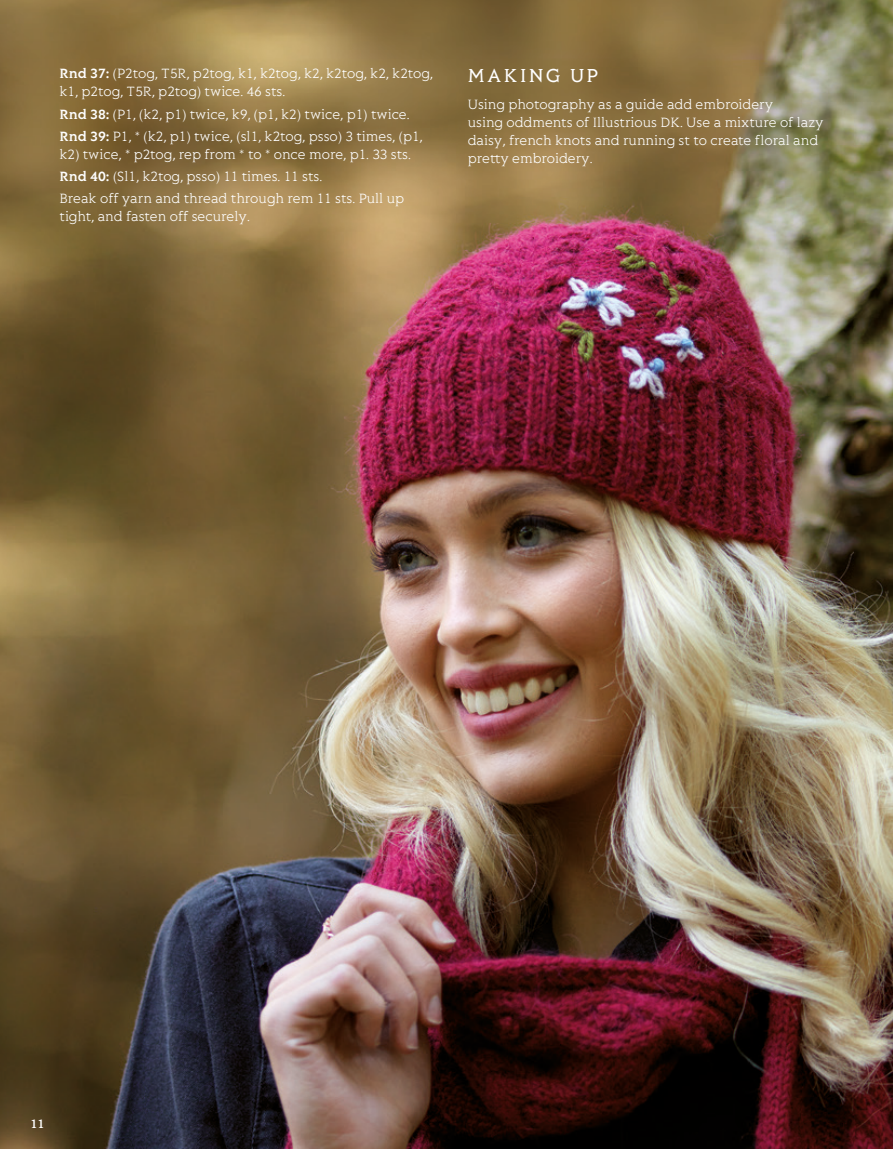
<style>
.page{position:relative;width:893px;height:1149px;background:#fff}
.page>*{position:absolute;margin:0;border:0;box-sizing:border-box;transform-origin:0 0}
.Z-Sub_Headings{font:21px "Lovato";letter-spacing:.11em;color:#fff}
.Z-_Main_Text{font:300 15px/18px "Lovato";color:#fff}
.Z-_Pattern_Name{font:600 13.5px "Lovato";color:#fff}
.s1{font-weight:600}
</style>
<div class="page">
<img style="left:0;top:0;width:893px;height:1148px">
<p class="Z-_Main_Text" style="left:60px;top:64px;width:375px"><span class="s1">Rnd 37:</span> (P2tog, T5R, p2tog, k1, k2tog, k2, k2tog, k2, k2tog, k1, p2tog, T5R, p2tog) twice. 46 sts.</p>
<p class="Z-_Main_Text" style="left:60px;top:104px;width:352px"><span class="s1">Rnd 38:</span> (P1, (k2, p1) twice, k9, (p1, k2) twice, p1) twice.</p>
<p class="Z-_Main_Text" style="left:60px;top:127px;width:365px"><span class="s1">Rnd 39:</span> P1, * (k2, p1) twice, (sl1, k2tog, psso) 3 times, (p1, k2) twice, * p2tog, rep from * to * once more, p1. 33 sts.</p>
<p class="Z-_Main_Text" style="left:60px;top:167px;width:264px"><span class="s1">Rnd 40:</span> (Sl1, k2tog, psso) 11 times. 11 sts.</p>
<p class="Z-_Main_Text" style="left:60px;top:189px;width:346px">Break off yarn and thread through rem 11 sts. Pull up tight, and fasten off securely.</p>
<p class="Z-Sub_Headings" style="left:468px;top:63px;width:132px">MAKING UP</p>
<p class="Z-_Main_Text" style="left:468px;top:95px;width:357px">Using photography as a guide add embroidery<br>using oddments of Illustrious DK. Use a mixture of lazy daisy, french knots and running st to create floral and pretty embroidery.</p>
<p class="Z-_Pattern_Name" style="left:31px;top:1115px;width:16px">11</p>
</div>
